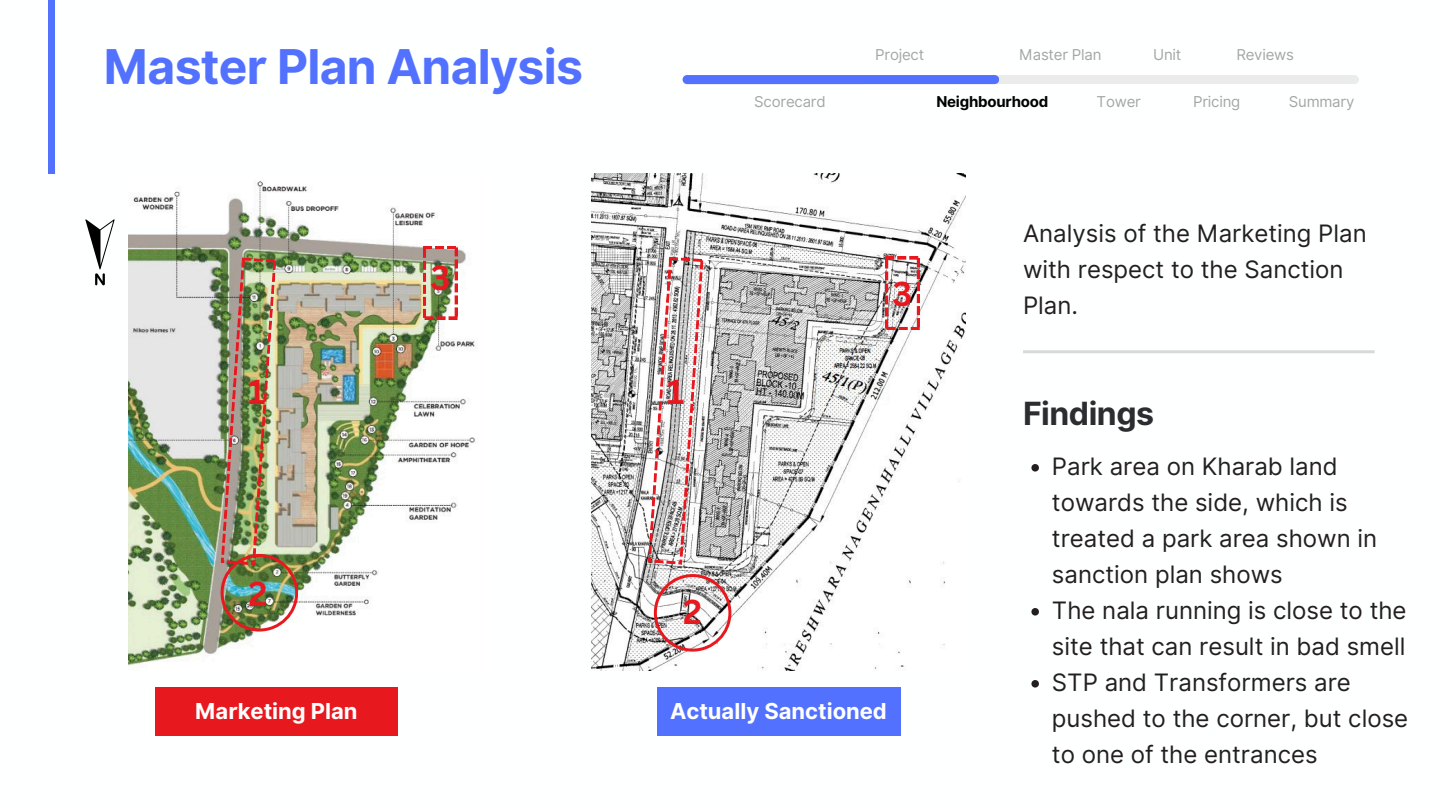
<style>
.page{position:relative;width:1440px;height:810px;background:#fff}
.page>*{position:absolute;margin:0;border:0;box-sizing:border-box;transform-origin:0 0}
.t1{font:700 48px "Inter";letter-spacing:-.015em;color:#5271ff}
.t2{font:700 33.7px "Canva Sans";color:#e7191f}
.t3{font:700 32px "Inter";letter-spacing:-.015em;color:#2c2d30}
.t4{font:24px/36px "Inter";color:#231f20}
.t5{font:700 22px "Inter";color:#fff}
.t6{font:15px "Inter";letter-spacing:-.015em;color:#a6a6a6}
.t7{font:700 15px "Inter";letter-spacing:-.015em;color:#000}
</style>
<div class="page">
<div style="left:48px;top:0;width:7px;height:174px;background:#5271ff"></div>
<hr style="left:1023px;top:350px;width:352px;height:3px;background:#d9d9d9">
<div style="left:657px;top:687px;width:243px;height:49px;background:#5271ff"></div>
<div style="left:155px;top:687px;width:243px;height:49px;background:#e7191f"></div>
<svg style="left:85px;top:219px;width:30px;height:66px"></svg>
<svg style="left:1031px;top:464px;width:8px;height:8px"></svg>
<svg style="left:1031px;top:608px;width:8px;height:8px"></svg>
<svg style="left:1031px;top:680px;width:8px;height:8px"></svg>
<svg style="left:683px;top:75px;width:676px;height:9px;background:#a4b2f4"></svg>
<img style="left:129px;top:181px;width:346px;height:485px">
<img style="left:592px;top:174px;width:373px;height:496px">
<svg style="left:648px;top:257px;width:56px;height:308px"></svg>
<svg style="left:654px;top:574px;width:77px;height:77px"></svg>
<img style="left:221px;top:257px;width:77px;height:374px">
<svg style="left:423px;top:246px;width:35px;height:73px;background:#ab9077"></svg>
<svg style="left:885px;top:257px;width:35px;height:73px"></svg>
<p class="t1" style="left:104px;top:38px;width:481px">Master Plan Analysis</p>
<h2 class="t2" style="left:248px;top:368px;width:19px">1</h2>
<p class="t2" style="left:430px;top:254px;width:21px">3</p>
<p class="t2" style="left:667px;top:368px;width:19px">1</p>
<p class="t6" style="left:754px;top:92px;width:73px">Scorecard</p>
<p class="t6" style="left:875px;top:45px;width:50px">Project</p>
<p class="t6" style="left:1019px;top:45px;width:84px">Master Plan</p>
<p class="t6" style="left:1097px;top:92px;width:46px">Tower</p>
<p class="t6" style="left:1193px;top:92px;width:49px">Pricing</p>
<p class="t6" style="left:1289px;top:92px;width:67px">Summary</p>
<p class="t6" style="left:1153px;top:45px;width:30px">Unit</p>
<h3 class="t6" style="left:1236px;top:45px;width:59px">Reviews</h3>
<p class="t7" style="left:936px;top:92px;width:114px">Neighbourhood</p>
<p class="t2" style="left:893px;top:270px;width:21px">3</p>
<p class="t4" style="left:1023px;top:215px;width:345px">Analysis of the Marketing Plan with respect to the Sanction<br>Plan.</p>
<p class="t3" style="left:1023px;top:394px;width:133px">Findings</p>
<h3 class="t2" style="left:249px;top:570px;width:20px">2</h3>
<h4 class="t2" style="left:683px;top:589px;width:20px">2</h4>
<p class="t5" style="left:195px;top:698px;width:164px">Marketing Plan</p>
<h1 class="t5" style="left:670px;top:698px;width:218px">Actually Sanctioned</h1>
<p class="t4" style="left:1052px;top:449px;width:327px">Park area on Kharab land towards the side, which is treated a park area shown in sanction plan shows</p>
<h5 class="t4" style="left:1052px;top:593px;width:356px">The nala running is close to the site that can result in bad smell</h5>
<p class="t4" style="left:1052px;top:665px;width:358px">STP and Transformers are pushed to the corner, but close to one of the entrances</p>
</div>
